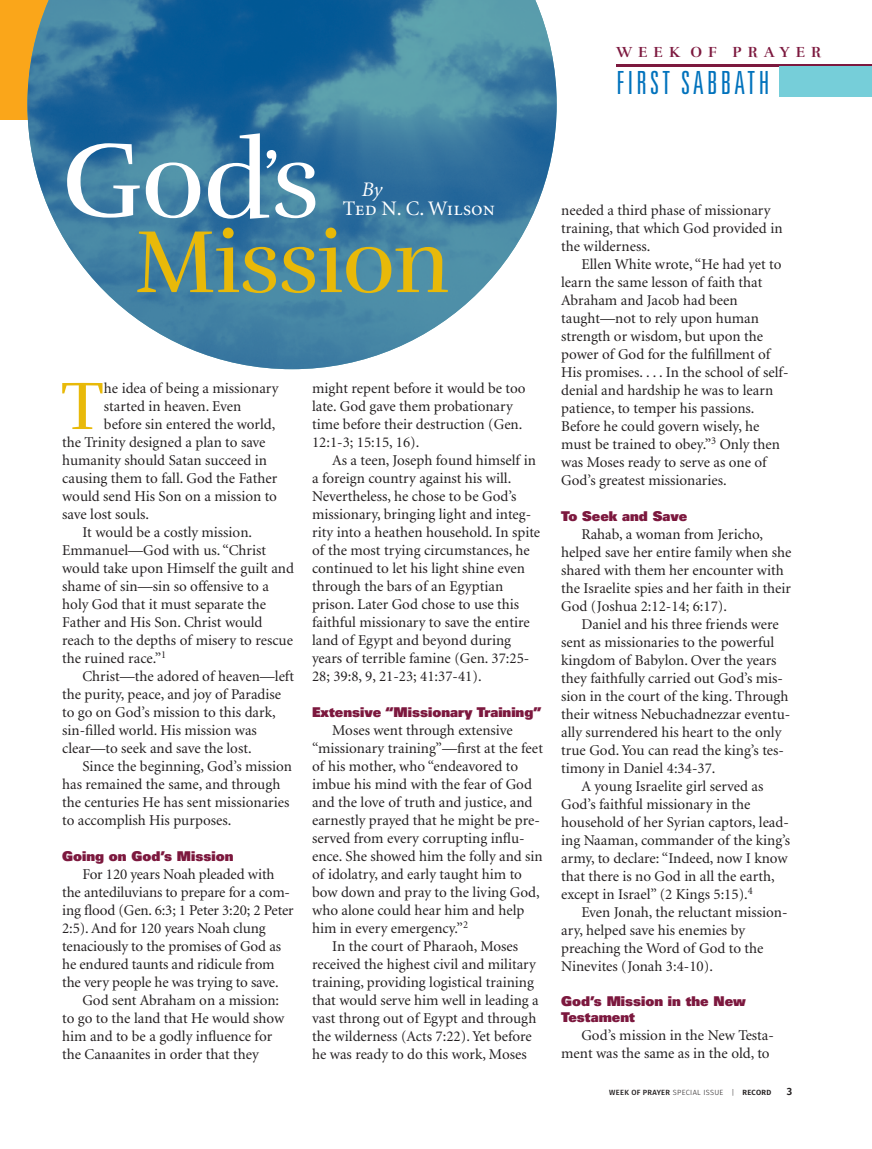
<style>
.page{position:relative;width:872px;height:1149px;background:#fff}
.page>*{position:absolute;margin:0;border:0;box-sizing:border-box;transform-origin:0 0}
.t1{font:109.05px "Rufina";color:#fff}
.t2{font:90.6px "Rufina";letter-spacing:-.02em;color:#e8b909}
.t3{font:68.85px "Rufina";color:#e8b909}
.t4{font:300 ultra-condensed 31.8px "Univers";letter-spacing:.1em;color:#0072bc}
.t5{font:20.7px "Minion Regular SC";color:#fff}
.t6{font:italic 20.7px "Minion";color:#fff}
.t7{font:15px/18px "Minion";color:#231f20}
.t8{font:700 15px "Rufina";letter-spacing:.41em;color:#7c183e}
.t9{font:900 13.5px/16.2px "Univers";color:#7c183e}
.t10{font:600 10.5px "Fira Sans";color:#231f20}
.t11{font:300 7.5px "Fira Sans";letter-spacing:.04em;color:#231f20}
.s1{font-size:77.7px}
.s2{font-weight:500}
.s3{font-weight:600}
</style>
<div class="page">
<div style="left:0;top:0;width:62px;height:120px;background:#faa61a"></div>
<hr style="left:616px;top:64px;width:256px;height:2px;background:#7c183e">
<img style="left:27px;top:0;width:529px;height:369px">
<div style="left:779px;top:66px;width:93px;height:31px;background:#76ced9"></div>
<h1 class="t1" style="left:62px;top:114px;width:260px">God<span class="s1">’</span>s</h1>
<h2 class="t2" style="left:134px;top:207px;width:317px">Mission</h2>
<h3 class="t6" style="left:362px;top:179px;width:22px">By</h3>
<h3 class="t5" style="left:343px;top:198px;width:154px">Ted N. C. Wilson</h3>
<h3 class="t3" style="left:61px;top:364px;width:45px">T</h3>
<p class="t7" style="left:104px;top:379px;width:176px">he idea of being a missionary</p>
<p class="t7" style="left:104px;top:397px;width:139px">started in heaven. Even</p>
<p class="t7" style="left:104px;top:415px;width:173px">before sin entered the world,</p>
<p class="t7" style="left:62px;top:433px;width:205px">the Trinity designed a plan to save</p>
<p class="t7" style="left:62px;top:451px;width:206px">humanity should Satan succeed in</p>
<p class="t7" style="left:62px;top:469px;width:216px">causing them to fall. God the Father</p>
<p class="t7" style="left:62px;top:487px;width:216px">would send His Son on a mission to</p>
<p class="t7" style="left:62px;top:505px;width:88px">save lost souls.</p>
<p class="t7" style="left:82px;top:523px;width:171px">It would be a costly mission.</p>
<p class="t7" style="left:62px;top:541px;width:205px">Emmanuel—God with us. “Christ</p>
<p class="t7" style="left:62px;top:559px;width:233px">would take upon Himself the guilt and</p>
<p class="t7" style="left:62px;top:577px;width:208px">shame of sin—sin so offensive to a</p>
<p class="t7" style="left:62px;top:595px;width:205px">holy God that it must separate the</p>
<p class="t7" style="left:62px;top:613px;width:202px">Father and His Son. Christ would</p>
<p class="t7" style="left:62px;top:631px;width:232px">reach to the depths of misery to rescue</p>
<p class="t7" style="left:62px;top:649px;width:106px">the ruined race.”<sup>1</sup></p>
<p class="t7" style="left:82px;top:667px;width:213px">Christ—the adored of heaven—left</p>
<p class="t7" style="left:62px;top:685px;width:220px">the purity, peace, and joy of Paradise</p>
<p class="t7" style="left:62px;top:703px;width:215px">to go on God’s mission to this dark,</p>
<p class="t7" style="left:62px;top:721px;width:196px">sin-filled world. His mission was</p>
<p class="t7" style="left:62px;top:739px;width:191px">clear—to seek and save the lost.</p>
<p class="t7" style="left:82px;top:757px;width:211px">Since the beginning, God’s mission</p>
<p class="t7" style="left:62px;top:775px;width:220px">has remained the same, and through</p>
<p class="t7" style="left:62px;top:793px;width:229px">the centuries He has sent missionaries</p>
<p class="t7" style="left:62px;top:811px;width:170px">to accomplish His purposes.</p>
<p class="t9" style="left:62px;top:847px;width:173px">Going on God’s Mission</p>
<p class="t7" style="left:62px;top:865px;width:233px;text-indent:20px">For 120 years Noah pleaded with the antediluvians to prepare for a com&shy;ing flood (Gen. 6:3; 1 Peter 3:20; 2 Peter 2:5). And for 120 years Noah clung tenaciously to the promises of God as he endured taunts and ridicule from the very people he was trying to save.</p>
<p class="t7" style="left:62px;top:991px;width:223px;text-indent:20px">God sent Abraham on a mission: to go to the land that He would show him and to be a godly influence for the Canaanites in order that they</p>
<p class="t7" style="left:312px;top:379px;width:215px">might repent before it would be too late. God gave them probationary time before their destruction (Gen.<br>12:1-3; 15:15, 16).</p>
<p class="t7" style="left:312px;top:451px;width:229px;text-indent:20px">As a teen, Joseph found himself in a foreign country against his will.<br>Nevertheless, he chose to be God’s missionary, bringing light and integ&shy;rity into a heathen household. In spite of the most trying circumstances, he continued to let his light shine even through the bars of an Egyptian prison. Later God chose to use this faithful missionary to save the entire land of Egypt and beyond during years of terrible famine (Gen. 37:25- 28; 39:8, 9, 21-23; 41:37-41).</p>
<p class="t9" style="left:312px;top:703px;width:231px">Extensive “Missionary Training”</p>
<p class="t7" style="left:332px;top:721px;width:182px">Moses went through extensive</p>
<p class="t7" style="left:312px;top:739px;width:232px">“missionary training”—first at the feet</p>
<p class="t7" style="left:312px;top:757px;width:207px">of his mother, who “endeavored to</p>
<p class="t7" style="left:312px;top:775px;width:221px">imbue his mind with the fear of God</p>
<p class="t7" style="left:312px;top:793px;width:222px">and the love of truth and justice, and</p>
<p class="t7" style="left:312px;top:811px;width:229px">earnestly prayed that he might be pre-</p>
<p class="t7" style="left:312px;top:829px;width:214px">served from every corrupting influ-</p>
<p class="t7" style="left:312px;top:847px;width:232px">ence. She showed him the folly and sin</p>
<p class="t7" style="left:312px;top:865px;width:211px">of idolatry, and early taught him to</p>
<p class="t7" style="left:312px;top:883px;width:229px">bow down and pray to the living God,</p>
<p class="t7" style="left:312px;top:901px;width:214px">who alone could hear him and help</p>
<p class="t7" style="left:312px;top:919px;width:157px">him in every emergency.”<sup>2</sup></p>
<p class="t7" style="left:332px;top:937px;width:187px">In the court of Pharaoh, Moses</p>
<p class="t7" style="left:312px;top:955px;width:225px">received the highest civil and military</p>
<p class="t7" style="left:312px;top:973px;width:223px">training, providing logistical training</p>
<p class="t7" style="left:312px;top:991px;width:228px">that would serve him well in leading a</p>
<p class="t7" style="left:312px;top:1009px;width:226px">vast throng out of Egypt and through</p>
<p class="t7" style="left:312px;top:1027px;width:221px">the wilderness (Acts 7:22). Yet before</p>
<p class="t7" style="left:312px;top:1045px;width:216px">he was ready to do this work, Moses</p>
<p class="t8" style="left:616px;top:42px;width:206px">WEEK OF PRAYER</p>
<h3 class="t4" style="left:616px;top:66px;width:154px">FIRST SABBATH</h3>
<p class="t7" style="left:561px;top:202px;width:223px">needed a third phase of missionary training, that which God provided in the wilderness.</p>
<p class="t7" style="left:561px;top:256px;width:229px;text-indent:20px">Ellen White wrote, “He had yet to learn the same lesson of faith that<br>Abraham and Jacob had been taught—not to rely upon human strength or wisdom, but upon the power of God for the fulfillment of<br>His promises. . . . In the school of self&shy;denial and hardship he was to learn patience, to temper his passions.<br>Before he could govern wisely, he must be trained to obey.”<sup>3</sup> Only then was Moses ready to serve as one of<br>God’s greatest missionaries.</p>
<p class="t9" style="left:561px;top:507px;width:128px">To Seek and Save</p>
<p class="t7" style="left:561px;top:525px;width:232px;text-indent:20px">Rahab, a woman from Jericho, helped save her entire family when she shared with them her encounter with the Israelite spies and her faith in their God (Joshua 2:12-14; 6:17).</p>
<p class="t7" style="left:581px;top:615px;width:199px">Daniel and his three friends were</p>
<p class="t7" style="left:561px;top:633px;width:215px">sent as missionaries to the powerful</p>
<p class="t7" style="left:561px;top:651px;width:217px">kingdom of Babylon. Over the years</p>
<p class="t7" style="left:561px;top:669px;width:223px">they faithfully carried out God’s mis-</p>
<p class="t7" style="left:561px;top:687px;width:229px">sion in the court of the king. Through</p>
<p class="t7" style="left:561px;top:705px;width:231px">their witness Nebuchadnezzar eventu-</p>
<p class="t7" style="left:561px;top:723px;width:222px">ally surrendered his heart to the only</p>
<p class="t7" style="left:561px;top:741px;width:224px">true God. You can read the king’s tes-</p>
<p class="t7" style="left:561px;top:759px;width:156px">timony in Daniel 4:34-37.</p>
<p class="t7" style="left:581px;top:777px;width:183px">A young Israelite girl served as</p>
<p class="t7" style="left:561px;top:795px;width:191px">God’s faithful missionary in the</p>
<p class="t7" style="left:561px;top:813px;width:229px">household of her Syrian captors, lead-</p>
<p class="t7" style="left:561px;top:831px;width:230px">ing Naaman, commander of the king’s</p>
<p class="t7" style="left:561px;top:849px;width:228px">army, to declare: “Indeed, now I know</p>
<p class="t7" style="left:561px;top:867px;width:215px">that there is no God in all the earth,</p>
<p class="t7" style="left:561px;top:885px;width:193px">except in Israel” (2 Kings 5:15).<sup>4</sup></p>
<p class="t7" style="left:581px;top:903px;width:208px">Even Jonah, the reluctant mission-</p>
<p class="t7" style="left:561px;top:921px;width:185px">ary, helped save his enemies by</p>
<p class="t7" style="left:561px;top:939px;width:204px">preaching the Word of God to the</p>
<p class="t7" style="left:561px;top:957px;width:153px">Ninevites (Jonah 3:4-10).</p>
<p class="t9" style="left:561px;top:992px;width:186px">God’s Mission in the New<br>Testament</p>
<p class="t7" style="left:561px;top:1026px;width:214px;text-align:right">God’s mission in the New Testa&shy;ment was the same as in the old, to</p>
<p class="t11" style="left:609px;top:1086px;width:164px"><span class="s2">WEEK OF PRAYER</span> SPECIAL ISSUE | <span class="s3">RECORD</span></p>
<p class="t10" style="left:787px;top:1083px;width:7px">3</p>
</div>
